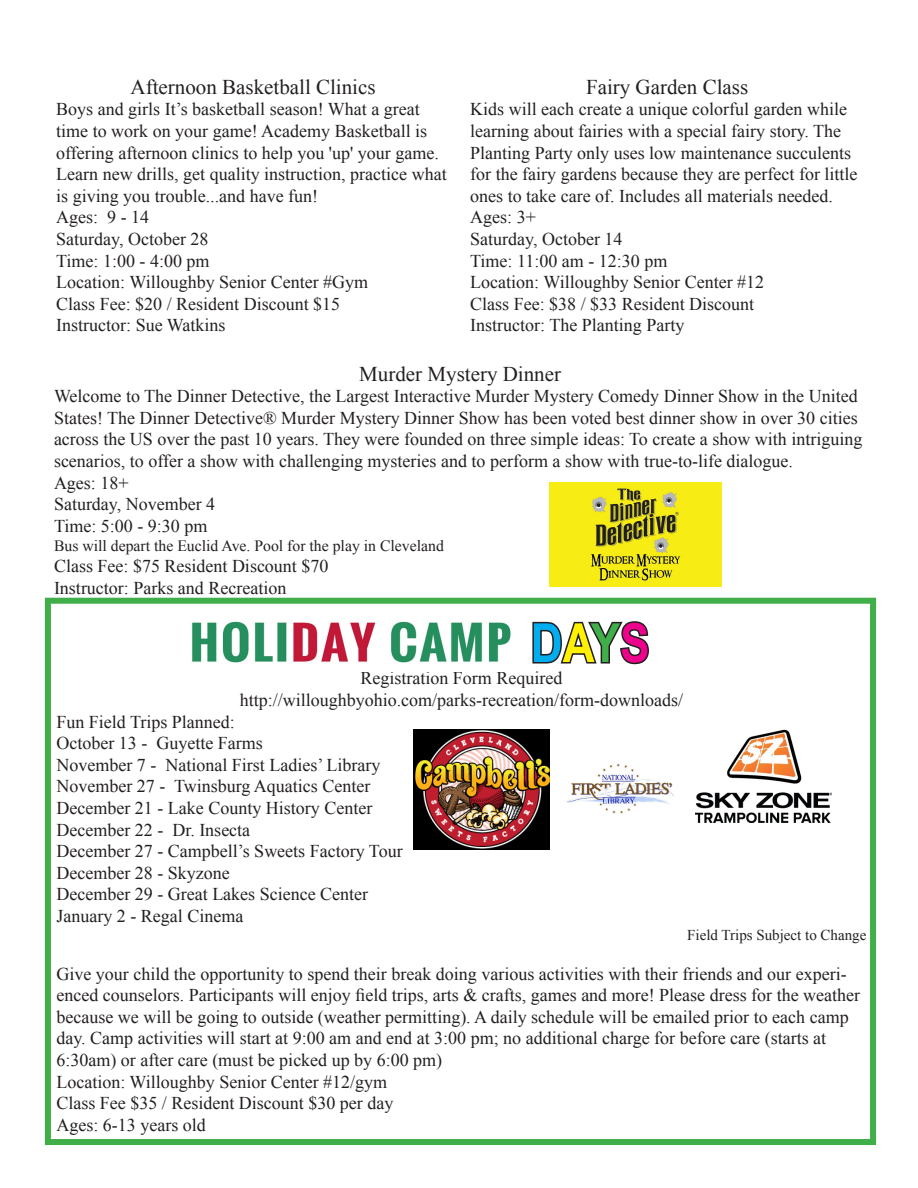
<style>
.page{position:relative;width:918px;height:1188px;background:#fff}
.page>*{position:absolute;margin:0;border:0;box-sizing:border-box;transform-origin:0 0}
.t1{font:700 54px "Arial Narrow";color:#00aeef}
.t2{font:21px "Times New Roman";color:#231f20}
.t3{font:18px/21.6px "Times New Roman";color:#231f20}
.t4{font:15.75px "Times New Roman";color:#231f20}
.t5{font:15px "Times New Roman";color:#231f20}
.s1{color:#fff101}
.s2{color:#40ae49}
.s3{color:#ed028c}
</style>
<div class="page">
<img style="left:191px;top:621px;width:320px;height:42px">
<svg style="left:532px;top:621px;width:117px;height:44px"></svg>
<div style="left:45px;top:598px;width:831px;height:547px;border:6px solid #40ae49"></div>
<img style="left:414px;top:729px;width:136px;height:120px">
<img style="left:567px;top:763px;width:107px;height:51px">
<img style="left:696px;top:729px;width:136px;height:93px">
<img style="left:549px;top:483px;width:173px;height:104px">
<p class="t2" style="left:586px;top:73px;width:164px">Fairy Garden Class</p>
<p class="t3" style="left:470px;top:98px;width:389px">Kids will each create a unique colorful garden while learning about fairies with a special fairy story. The Planting Party only uses low maintenance succulents for the fairy gardens because they are perfect for little ones to take care of. Includes all materials needed.</p>
<p class="t3" style="left:470px;top:206px;width:67px">Ages: 3+</p>
<p class="t3" style="left:470px;top:228px;width:154px">Saturday, October 14</p>
<p class="t3" style="left:470px;top:249px;width:199px">Time: 11:00 am - 12:30 pm</p>
<p class="t3" style="left:470px;top:271px;width:295px">Location: Willoughby Senior Center #12</p>
<p class="t3" style="left:470px;top:293px;width:286px">Class Fee: $38 / $33 Resident Discount</p>
<p class="t3" style="left:470px;top:314px;width:216px">Instructor: The Planting Party</p>
<p class="t2" style="left:359px;top:360px;width:203px">Murder Mystery Dinner</p>
<p class="t3" style="left:54px;top:385px;width:810px">Welcome to The Dinner Detective, the Largest Interactive Murder Mystery Comedy Dinner Show in the United States! The Dinner Detective® Murder Mystery Dinner Show has been voted best dinner show in over 30 cities across the US over the past 10 years. They were founded on three simple ideas: To create a show with intriguing scenarios, to offer a show with challenging mysteries and to perform a show with true-to-life dialogue.</p>
<p class="t3" style="left:54px;top:472px;width:76px">Ages: 18+</p>
<p class="t3" style="left:54px;top:493px;width:163px">Saturday, November 4</p>
<p class="t3" style="left:54px;top:515px;width:155px">Time: 5:00 - 9:30 pm</p>
<p class="t4" style="left:54px;top:535px;width:391px">Bus will depart the Euclid Ave. Pool for the play in Cleveland</p>
<p class="t3" style="left:54px;top:555px;width:276px">Class Fee: $75 Resident Discount $70</p>
<p class="t3" style="left:54px;top:577px;width:234px">Instructor: Parks and Recreation</p>
<p class="t2" style="left:131px;top:73px;width:246px">Afternoon Basketball Clinics</p>
<p class="t3" style="left:56px;top:98px;width:392px">Boys and girls It’s basketball season! What a great time to work on your game! Academy Basketball is offering afternoon clinics to help you 'up' your game.<br>Learn new drills, get quality instruction, practice what is giving you trouble...and have fun!</p>
<p class="t3" style="left:56px;top:206px;width:94px">Ages: 9 - 14</p>
<p class="t3" style="left:56px;top:228px;width:154px">Saturday, October 28</p>
<p class="t3" style="left:56px;top:249px;width:155px">Time: 1:00 - 4:00 pm</p>
<p class="t3" style="left:56px;top:271px;width:313px">Location: Willoughby Senior Center #Gym</p>
<p class="t3" style="left:56px;top:293px;width:286px">Class Fee: $20 / Resident Discount $15</p>
<p class="t3" style="left:56px;top:314px;width:171px">Instructor: Sue Watkins</p>
<p class="t1" style="left:531px;top:602px;width:120px">D<span class="s1">A</span><span class="s2">Y</span><span class="s3">S</span></p>
<p class="t3" style="left:360px;top:667px;width:203px">Registration Form Required</p>
<p class="t3" style="left:240px;top:689px;width:445px">http://willoughbyohio.com/parks-recreation/form-downloads/</p>
<p class="t3" style="left:56px;top:711px;width:180px">Fun Field Trips Planned:</p>
<p class="t3" style="left:56px;top:732px;width:208px">October 13 - Guyette Farms</p>
<p class="t3" style="left:56px;top:754px;width:326px">November 7 - National First Ladies’ Library</p>
<p class="t3" style="left:56px;top:775px;width:316px">November 27 - Twinsburg Aquatics Center</p>
<p class="t3" style="left:56px;top:797px;width:317px">December 21 - Lake County History Center</p>
<p class="t3" style="left:56px;top:819px;width:195px">December 22 - Dr. Insecta</p>
<p class="t3" style="left:56px;top:840px;width:348px">December 27 - Campbell’s Sweets Factory Tour</p>
<p class="t3" style="left:56px;top:862px;width:175px">December 28 - Skyzone</p>
<p class="t3" style="left:56px;top:883px;width:313px">December 29 - Great Lakes Science Center</p>
<p class="t3" style="left:56px;top:905px;width:188px">January 2 - Regal Cinema</p>
<p class="t5" style="left:687px;top:925px;width:181px">Field Trips Subject to Change</p>
<p class="t3" style="left:56px;top:963px;width:805px">Give your child the opportunity to spend their break doing various activities with their friends and our experi&shy;enced counselors. Participants will enjoy field trips, arts &amp; crafts, games and more! Please dress for the weather because we will be going to outside (weather permitting). A daily schedule will be emailed prior to each camp day. Camp activities will start at 9:00 am and end at 3:00 pm; no additional charge for before care (starts at 6:30am) or after care (must be picked up by 6:00 pm)</p>
<p class="t3" style="left:56px;top:1071px;width:332px">Location: Willoughby Senior Center #12/gym</p>
<p class="t3" style="left:56px;top:1092px;width:338px">Class Fee $35 / Resident Discount $30 per day</p>
<p class="t3" style="left:56px;top:1114px;width:151px">Ages: 6-13 years old</p>
</div>
